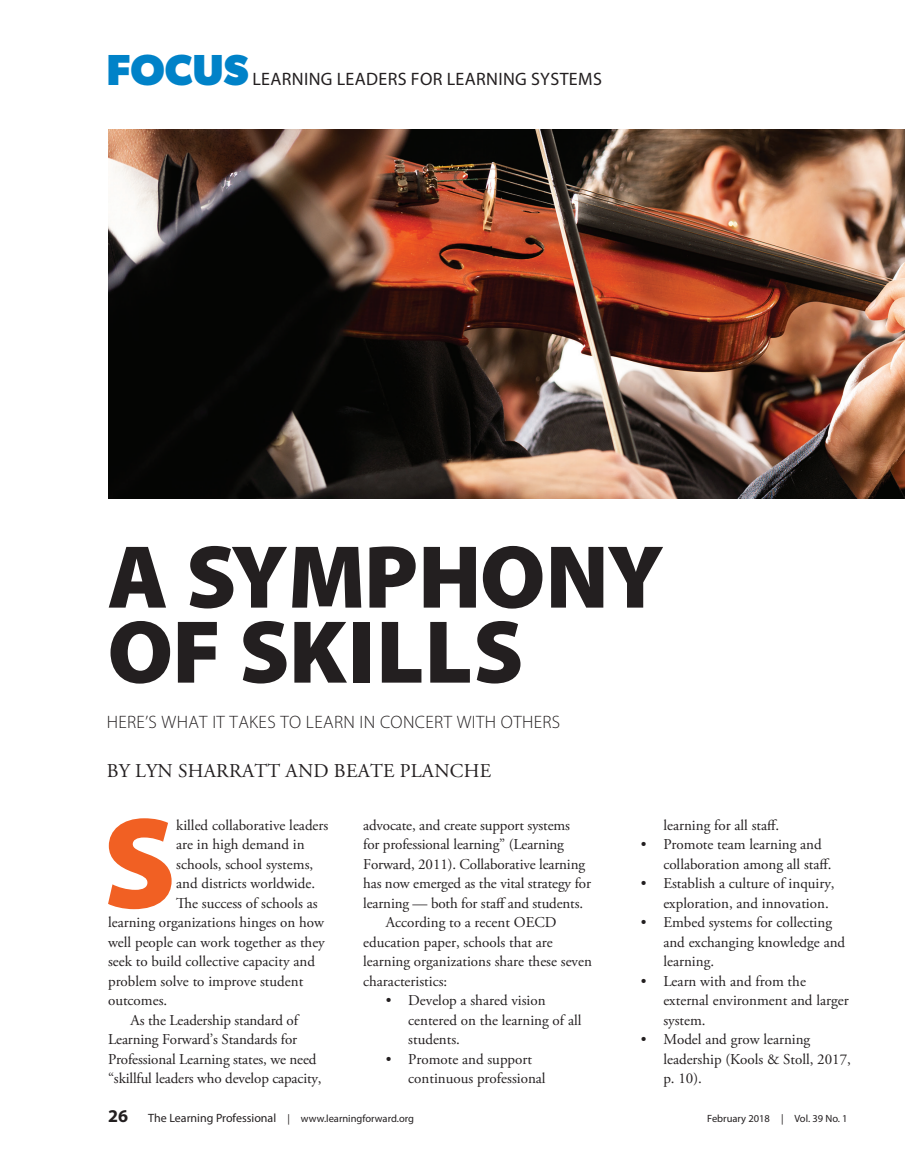
<style>
.page{position:relative;width:905px;height:1175px;background:#fff}
.page>*{position:absolute;margin:0;border:0;box-sizing:border-box;transform-origin:0 0}
.body{font:900 130.8px "Myriad Pro";color:#f16023}
.myriad_box{font:900 90px/75px "Myriad Pro";color:#231f20}
.t1{font:700 43.5px "Gibson";color:#0082c8}
.body-2{font:19.5px "Adobe Garamond Pro";letter-spacing:.015em;color:#231f20}
.box{font:300 18px "Myriad Pro";letter-spacing:.02em;color:#231f20}
.t2{font:18px "Myriad Pro";letter-spacing:.02em;color:#231f20}
.body-3{font:15px/19.5px "Adobe Garamond Pro";color:#231f20}
.t3{font:10.5px "Myriad Pro";color:#231f20}
.s1{font-weight:700;font-size:18px}
.s2{font-size:12px}
</style>
<div class="page">
<img style="left:109px;top:129px;width:795px;height:369px">
<p class="t1" style="left:106px;top:44px;width:144px">FOCUS</p>
<p class="t2" style="left:252px;top:68px;width:351px">LEARNING LEADERS FOR LEARNING SYSTEMS</p>
<p class="myriad_box" style="left:107px;top:536px;width:558px">A SYMPHONY<br>OF SKILLS</p>
<p class="box" style="left:107px;top:711px;width:455px">HERE’S WHAT IT TAKES TO LEARN IN CONCERT WITH OTHERS</p>
<p class="body-2" style="left:107px;top:758px;width:386px">BY LYN SHARRATT AND BEATE PLANCHE</p>
<p class="body" style="left:103px;top:776px;width:75px">S</p>
<p class="body-3" style="left:176px;top:816px;width:154px">killed collaborative leaders</p>
<p class="body-3" style="left:176px;top:835px;width:130px">are in high demand in</p>
<p class="body-3" style="left:176px;top:855px;width:139px">schools, school systems,</p>
<p class="body-3" style="left:176px;top:874px;width:140px">and districts worldwide.</p>
<p class="body-3" style="left:176px;top:894px;width:143px">The success of schools as</p>
<p class="body-3" style="left:108px;top:913px;width:217px">learning organizations hinges on how</p>
<p class="body-3" style="left:108px;top:933px;width:218px">well people can work together as they</p>
<p class="body-3" style="left:108px;top:952px;width:208px">seek to build collective capacity and</p>
<p class="body-3" style="left:108px;top:972px;width:197px">problem solve to improve student</p>
<p class="body-3" style="left:108px;top:991px;width:61px">outcomes.</p>
<p class="body-3" style="left:108px;top:1011px;width:215px;text-indent:22px">As the Leadership standard of Learning Forward’s Standards for Professional Learning states, we need “skillful leaders who develop capacity,</p>
<p class="body-3" style="left:363px;top:816px;width:229px">advocate, and create support systems<br>for professional learning” (Learning Forward, 2011). Collaborative learning has now emerged as the vital strategy for learning — both for staff and students.</p>
<p class="body-3" style="left:363px;top:913px;width:230px;text-indent:22px">According to a recent OECD education paper, schools that are learning organizations share these seven characteristics:</p>
<p class="body-3" style="left:408px;top:991px;width:175px;text-indent:-22px">• Develop a shared vision centered on the learning of all students.</p>
<p class="body-3" style="left:408px;top:1050px;width:139px;text-indent:-22px">• Promote and support continuous professional</p>
<p class="body-3" style="left:663px;top:816px;width:117px">learning for all staff.</p>
<p class="body-3" style="left:663px;top:835px;width:170px;text-indent:-22px">• Promote team learning and collaboration among all staff.</p>
<p class="body-3" style="left:663px;top:874px;width:173px;text-indent:-22px">• Establish a culture of inquiry, exploration, and innovation.</p>
<p class="body-3" style="left:663px;top:913px;width:183px;text-indent:-22px">• Embed systems for collecting and exchanging knowledge and learning.</p>
<p class="body-3" style="left:663px;top:972px;width:187px;text-indent:-22px">• Learn with and from the external environment and larger system.</p>
<p class="body-3" style="left:663px;top:1030px;width:189px;text-indent:-22px">• Model and grow learning leadership (Kools &amp; Stoll, 2017, p. 10).</p>
<p class="t3" style="left:108px;top:1112px;width:307px"><span class="s1">26</span> <span class="s2">The Learning Professional</span> | www.learningforward.org</p>
<p class="t3" style="left:707px;top:1112px;width:142px">February 2018 | Vol. 39 No. 1</p>
</div>
